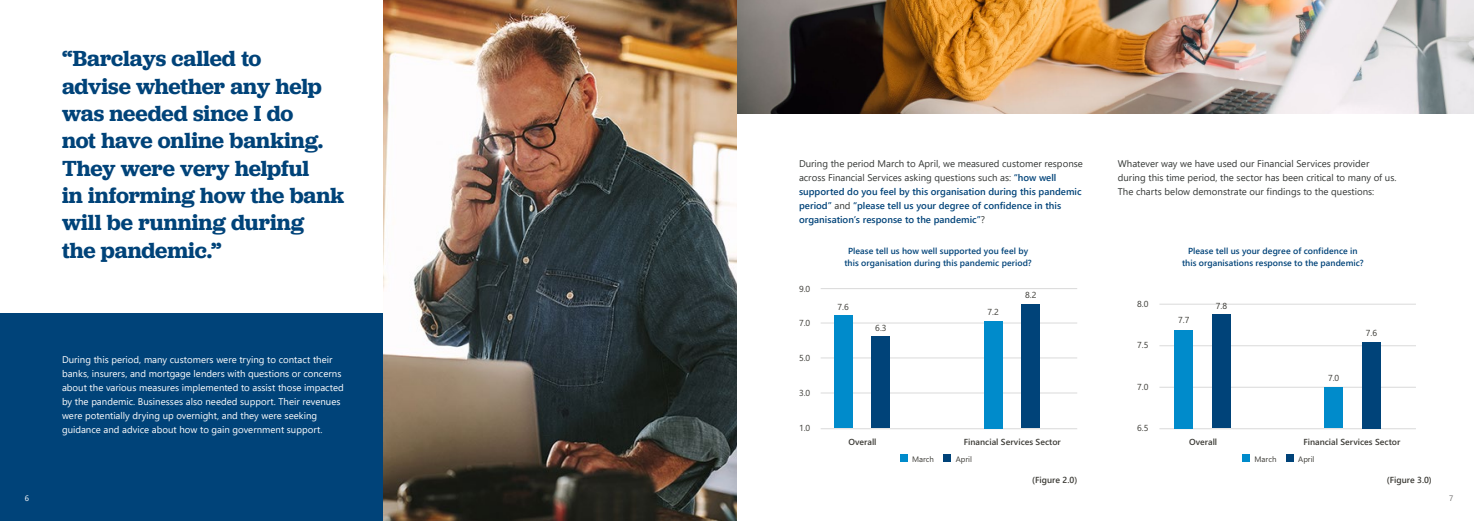
<style>
.page{position:relative;width:1474px;height:521px;background:#fff}
.page>*{position:absolute;margin:0;border:0;box-sizing:border-box;transform-origin:0 0}
.t1{font:600 22.75px/27.3px "Jubilat";color:#004379}
.t2{font:9.62px/14px "Segoe UI";color:#fff}
.t3{font:600 9.62px/14px "Segoe UI";color:#004379}
.t4{font:9.62px/14px "Segoe UI";color:#343735}
.t5{font:600 8.75px/11.5px "Segoe UI";letter-spacing:.005em;color:#004379;text-align:center}
.t6{font:600 8.75px "Segoe UI";color:#3c3b36}
.t7{font:8.75px "Segoe UI";color:#3c3b36}
.t8{font:7.88px "Segoe UI";color:#3c3b36}
.t9{font:7.88px "Segoe UI";color:#fff}
.t10{font:7.88px "Segoe UI";color:#706f6f}
.s1{font-weight:400;color:#343735}
</style>
<div class="page">
<img style="left:382px;top:0;width:355px;height:521px">
<div style="left:0;top:314px;width:383px;height:207px;background:#004379"></div>
<hr style="left:820px;top:288px;width:257px;height:1px;background:#dadada">
<hr style="left:820px;top:323px;width:257px;height:1px;background:#dadada">
<hr style="left:820px;top:358px;width:257px;height:1px;background:#dadada">
<hr style="left:820px;top:393px;width:257px;height:1px;background:#dadada">
<hr style="left:820px;top:428px;width:257px;height:1px;background:#dadada">
<div style="left:834px;top:316px;width:18px;height:112px;background:#008bcb"></div>
<div style="left:872px;top:337px;width:18px;height:91px;background:#004379"></div>
<div style="left:984px;top:321px;width:18px;height:107px;background:#008bcb"></div>
<div style="left:1021px;top:304px;width:18px;height:124px;background:#004379"></div>
<div style="left:900px;top:454px;width:7px;height:8px;background:#008bcb"></div>
<div style="left:943px;top:454px;width:8px;height:8px;background:#004379"></div>
<img style="left:737px;top:0;width:736px;height:113px">
<hr style="left:1159px;top:346px;width:256px;height:1px;background:#dadada">
<hr style="left:1159px;top:387px;width:256px;height:1px;background:#dadada">
<hr style="left:1159px;top:428px;width:256px;height:1px;background:#dadada">
<hr style="left:1159px;top:304px;width:256px;height:1px;background:#dadada">
<div style="left:1174px;top:330px;width:18px;height:98px;background:#008bcb"></div>
<div style="left:1212px;top:315px;width:18px;height:113px;background:#004379"></div>
<div style="left:1324px;top:387px;width:18px;height:41px;background:#008bcb"></div>
<div style="left:1362px;top:342px;width:18px;height:86px;background:#004379"></div>
<div style="left:1242px;top:454px;width:7px;height:8px;background:#008bcb"></div>
<div style="left:1286px;top:454px;width:7px;height:8px;background:#004379"></div>
<h1 class="t1" style="left:62px;top:45px;width:283px">“Barclays called to<br>advise whether any help was needed since I do<br>not have online banking.<br>They were very helpful<br>in informing how the bank will be running during<br>the pandemic.”</h1>
<p class="t2" style="left:62px;top:352px;width:283px">During this period, many customers were trying to contact their banks, insurers, and mortgage lenders with questions or concerns about the various measures implemented to assist those impacted by the pandemic. Businesses also needed support. Their revenues were potentially drying up overnight, and they were seeking guidance and advice about how to gain government support.</p>
<p class="t3" style="left:799px;top:156px;width:285px"><span class="s1">During the period March to April, we measured customer response across Financial Services asking questions such as:</span> “how well supported do you feel by this organisation during this pandemic period” <span class="s1">and</span> “please tell us your degree of confidence in this organisation’s response to the pandemic”<span class="s1">?</span></p>
<p class="t4" style="left:1117px;top:156px;width:280px">Whatever way we have used our Financial Services provider during this time period, the sector has been critical to many of us.<br>The charts below demonstrate our findings to the questions:</p>
<p class="t7" style="left:799px;top:280px;width:13px">9.0</p>
<p class="t7" style="left:799px;top:315px;width:13px">7.0</p>
<p class="t7" style="left:799px;top:350px;width:13px">5.0</p>
<p class="t7" style="left:799px;top:385px;width:13px">3.0</p>
<p class="t7" style="left:799px;top:420px;width:13px">1.0</p>
<p class="t5" style="left:844px;top:245px;width:189px">Please tell us how well supported you feel by this organisation during this pandemic period?</p>
<p class="t5" style="left:1182px;top:245px;width:183px">Please tell us your degree of confidence in this organisations response to the pandemic?</p>
<p class="t7" style="left:1025px;top:287px;width:13px">8.2</p>
<p class="t7" style="left:837px;top:299px;width:13px">7.6</p>
<p class="t7" style="left:875px;top:319px;width:13px">6.3</p>
<p class="t7" style="left:987px;top:304px;width:13px">7.2</p>
<p class="t7" style="left:1137px;top:296px;width:13px">8.0</p>
<p class="t7" style="left:1178px;top:312px;width:13px">7.7</p>
<p class="t7" style="left:1215px;top:297px;width:13px">7.8</p>
<p class="t7" style="left:1365px;top:324px;width:13px">7.6</p>
<p class="t7" style="left:1137px;top:337px;width:13px">7.5</p>
<p class="t7" style="left:1137px;top:378px;width:13px">7.0</p>
<p class="t7" style="left:1137px;top:420px;width:13px">6.5</p>
<p class="t7" style="left:1327px;top:369px;width:13px">7.0</p>
<p class="t6" style="left:848px;top:434px;width:30px">Overall</p>
<p class="t6" style="left:963px;top:434px;width:98px">Financial Services Sector</p>
<p class="t6" style="left:1189px;top:434px;width:30px">Overall</p>
<p class="t6" style="left:1303px;top:434px;width:98px">Financial Services Sector</p>
<p class="t8" style="left:912px;top:451px;width:23px">March</p>
<p class="t8" style="left:955px;top:451px;width:18px">April</p>
<p class="t8" style="left:1254px;top:451px;width:23px">March</p>
<p class="t8" style="left:1298px;top:451px;width:18px">April</p>
<p class="t6" style="left:1032px;top:471px;width:47px">(Figure 2.0)</p>
<p class="t6" style="left:1386px;top:471px;width:47px">(Figure 3.0)</p>
<p class="t9" style="left:25px;top:491px;width:6px">6</p>
<p class="t10" style="left:1449px;top:491px;width:6px">7</p>
</div>
